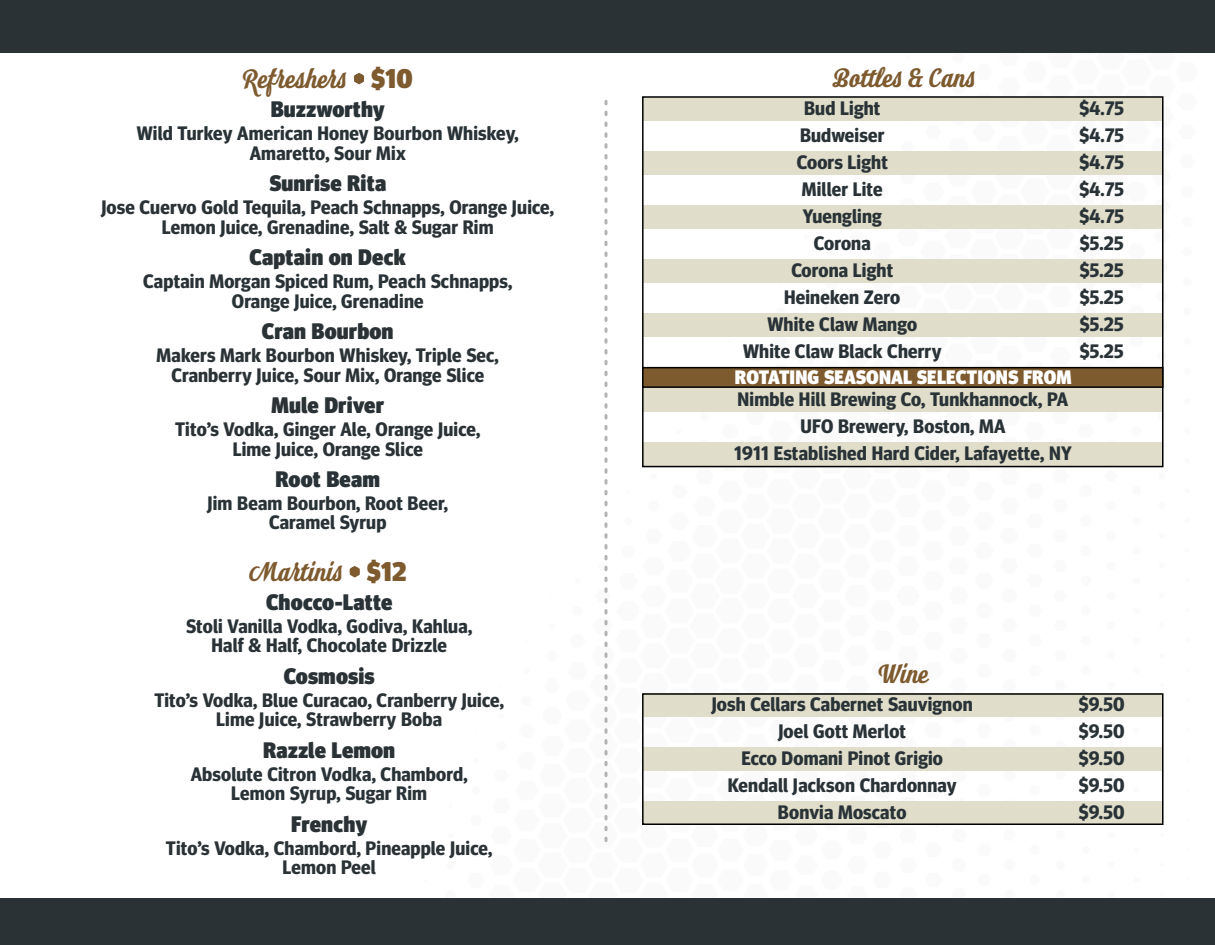
<style>
.page{position:relative;width:1215px;height:945px;background:#fff}
.page>*{position:absolute;margin:0;border:0;box-sizing:border-box;transform-origin:0 0}
.t1{font:700 27px "Look Script";color:#7d5b2f}
.t2{font:900 22.5px "Meta Headline Pro";letter-spacing:.01em;color:#2a3236}
.t3{font:900 22.5px "Meta Headline Pro";letter-spacing:.01em;color:#293236}
.t4{font:700 19.5px "Meta Headline Pro";letter-spacing:.01em;color:#293236}
.t5{font:700 19.5px "Meta Headline Pro";letter-spacing:.01em;color:#2a3236}
.t6{font:900 19.5px "Meta Headline Pro";letter-spacing:.01em;color:#fff}
.s1{font-family:"Meta Headline Pro";font-weight:900;color:#293236}
.s2{font-family:"Meta Headline Pro";font-weight:900}
</style>
<div class="page">
<div style="left:0;top:0;width:1215px;height:52px;background:#2a3236"></div>
<div style="left:0;top:898px;width:1215px;height:47px;background:#2a3236"></div>
<svg style="left:642px;top:96px;width:522px;height:372px"></svg>
<div style="left:642px;top:367px;width:522px;height:21px;background:#7d5b2f;border:2px solid #000"></div>
<svg style="left:642px;top:693px;width:522px;height:132px"></svg>
<svg style="left:354px;top:73px;width:10px;height:11px"></svg>
<svg style="left:350px;top:566px;width:10px;height:12px"></svg>
<svg style="left:604px;top:101px;width:4px;height:740px"></svg>
<p class="t1" style="left:243px;top:63px;width:172px">Refreshers <span class="s1">•</span> <span class="s2">$10</span></p>
<p class="t3" style="left:271px;top:91px;width:115px">Buzzworthy</p>
<p class="t4" style="left:137px;top:118px;width:383px">Wild Turkey American Honey Bourbon Whiskey,</p>
<p class="t4" style="left:250px;top:137px;width:157px">Amaretto, Sour Mix</p>
<p class="t2" style="left:269px;top:165px;width:118px">Sunrise Rita</p>
<p class="t5" style="left:101px;top:192px;width:454px">Jose Cuervo Gold Tequila, Peach Schnapps, Orange Juice,</p>
<p class="t5" style="left:162px;top:211px;width:333px">Lemon Juice, Grenadine, Salt &amp; Sugar Rim</p>
<p class="t2" style="left:249px;top:239px;width:158px">Captain on Deck</p>
<p class="t4" style="left:143px;top:266px;width:371px">Captain Morgan Spiced Rum, Peach Schnapps,</p>
<p class="t4" style="left:232px;top:285px;width:193px">Orange Juice, Grenadine</p>
<p class="t2" style="left:262px;top:313px;width:133px">Cran Bourbon</p>
<p class="t5" style="left:157px;top:340px;width:344px">Makers Mark Bourbon Whiskey, Triple Sec,</p>
<p class="t5" style="left:171px;top:359px;width:314px">Cranberry Juice, Sour Mix, Orange Slice</p>
<p class="t2" style="left:271px;top:387px;width:114px">Mule Driver</p>
<p class="t5" style="left:175px;top:414px;width:307px">Tito’s Vodka, Ginger Ale, Orange Juice,</p>
<p class="t5" style="left:233px;top:433px;width:192px">Lime Juice, Orange Slice</p>
<p class="t3" style="left:275px;top:461px;width:106px">Root Beam</p>
<p class="t4" style="left:207px;top:488px;width:242px">Jim Beam Bourbon, Root Beer,</p>
<p class="t4" style="left:269px;top:507px;width:119px">Caramel Syrup</p>
<p class="t1" style="left:249px;top:556px;width:160px">Martinis <span class="s2">• $12</span></p>
<p class="t3" style="left:266px;top:584px;width:128px">Chocco-Latte</p>
<p class="t4" style="left:186px;top:611px;width:288px">Stoli Vanilla Vodka, Godiva, Kahlua,</p>
<p class="t4" style="left:211px;top:630px;width:237px">Half &amp; Half, Chocolate Drizzle</p>
<p class="t2" style="left:284px;top:658px;width:92px">Cosmosis</p>
<p class="t5" style="left:154px;top:685px;width:351px">Tito’s Vodka, Blue Curacao, Cranberry Juice,</p>
<p class="t5" style="left:216px;top:704px;width:227px">Lime Juice, Strawberry Boba</p>
<p class="t2" style="left:263px;top:732px;width:134px">Razzle Lemon</p>
<p class="t4" style="left:191px;top:759px;width:278px">Absolute Citron Vodka, Chambord,</p>
<p class="t4" style="left:231px;top:778px;width:197px">Lemon Syrup, Sugar Rim</p>
<p class="t2" style="left:291px;top:806px;width:77px">Frenchy</p>
<p class="t5" style="left:166px;top:832px;width:328px">Tito’s Vodka, Chambord, Pineapple Juice,</p>
<p class="t5" style="left:283px;top:852px;width:95px">Lemon Peel</p>
<p class="t1" style="left:832px;top:62px;width:145px">Bottles &amp; Cans</p>
<p class="t4" style="left:804px;top:93px;width:78px">Bud Light</p>
<p class="t4" style="left:800px;top:120px;width:86px">Budweiser</p>
<p class="t4" style="left:797px;top:147px;width:93px">Coors Light</p>
<p class="t4" style="left:802px;top:174px;width:82px">Miller Lite</p>
<p class="t4" style="left:803px;top:201px;width:81px">Yuengling</p>
<p class="t4" style="left:814px;top:228px;width:58px">Corona</p>
<p class="t4" style="left:791px;top:255px;width:103px">Corona Light</p>
<p class="t4" style="left:784px;top:282px;width:117px">Heineken Zero</p>
<p class="t4" style="left:767px;top:309px;width:151px">White Claw Mango</p>
<p class="t4" style="left:743px;top:336px;width:200px">White Claw Black Cherry</p>
<p class="t6" style="left:735px;top:362px;width:338px">ROTATING SEASONAL SELECTIONS FROM</p>
<p class="t4" style="left:1079px;top:93px;width:46px">$4.75</p>
<p class="t4" style="left:1079px;top:120px;width:46px">$4.75</p>
<p class="t4" style="left:1079px;top:147px;width:46px">$4.75</p>
<p class="t4" style="left:1079px;top:174px;width:46px">$4.75</p>
<p class="t4" style="left:1079px;top:201px;width:46px">$4.75</p>
<p class="t4" style="left:1080px;top:228px;width:45px">$5.25</p>
<p class="t4" style="left:1080px;top:255px;width:45px">$5.25</p>
<p class="t4" style="left:1080px;top:282px;width:45px">$5.25</p>
<p class="t4" style="left:1080px;top:309px;width:45px">$5.25</p>
<p class="t4" style="left:1080px;top:336px;width:45px">$5.25</p>
<p class="t4" style="left:738px;top:384px;width:332px">Nimble Hill Brewing Co, Tunkhannock, PA</p>
<p class="t4" style="left:800px;top:411px;width:207px">UFO Brewery, Boston, MA</p>
<p class="t4" style="left:734px;top:438px;width:339px">1911 Established Hard Cider, Lafayette, NY</p>
<p class="t1" style="left:878px;top:658px;width:52px">Wine</p>
<p class="t4" style="left:712px;top:689px;width:262px">Josh Cellars Cabernet Sauvignon</p>
<p class="t4" style="left:778px;top:716px;width:129px">Joel Gott Merlot</p>
<p class="t4" style="left:741px;top:743px;width:203px">Ecco Domani Pinot Grigio</p>
<p class="t4" style="left:728px;top:770px;width:230px">Kendall Jackson Chardonnay</p>
<p class="t4" style="left:778px;top:797px;width:130px">Bonvia Moscato</p>
<p class="t4" style="left:1079px;top:689px;width:47px">$9.50</p>
<p class="t4" style="left:1079px;top:716px;width:47px">$9.50</p>
<p class="t4" style="left:1079px;top:743px;width:47px">$9.50</p>
<p class="t4" style="left:1079px;top:770px;width:47px">$9.50</p>
<p class="t4" style="left:1079px;top:797px;width:47px">$9.50</p>
</div>
